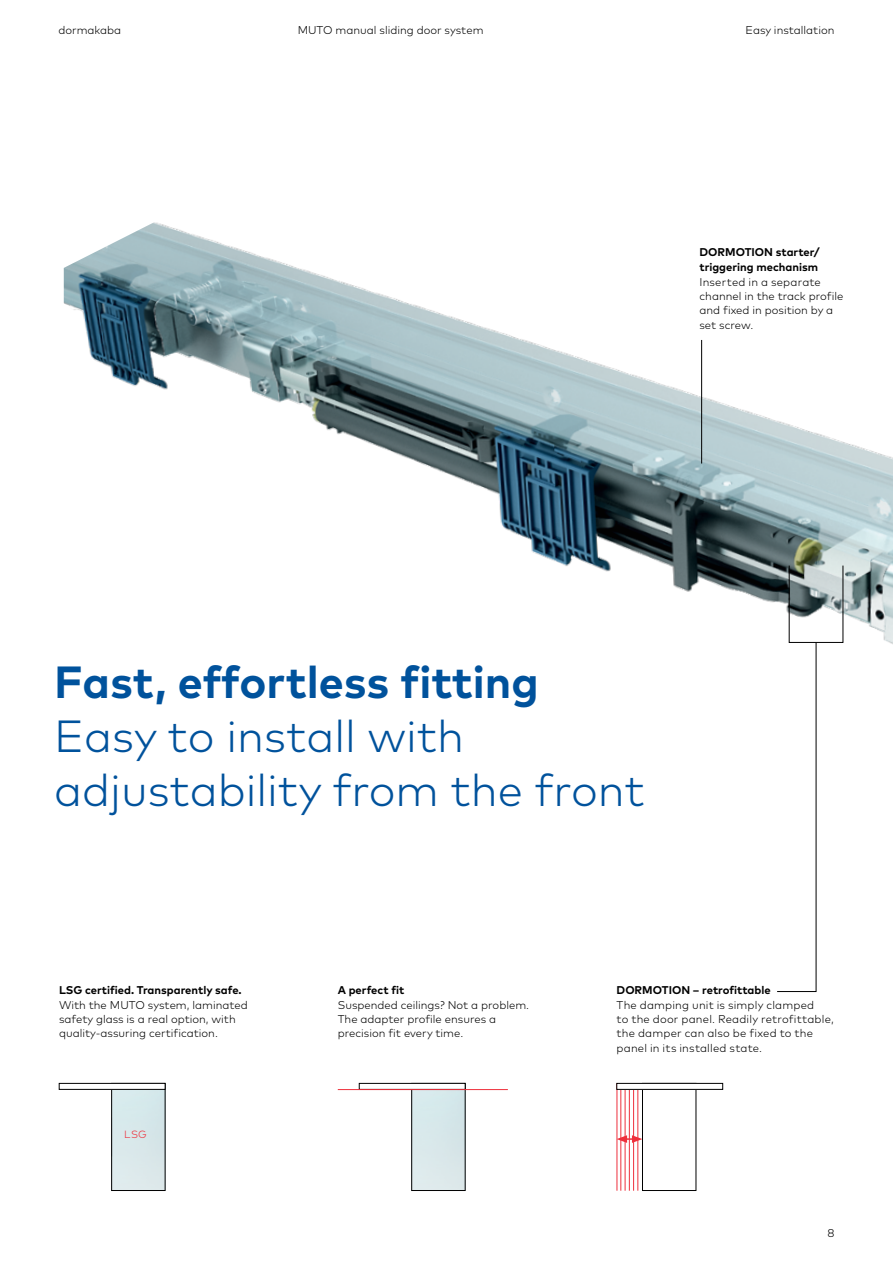
<style>
.page{position:relative;width:893px;height:1263px;background:#fff}
.page>*{position:absolute;margin:0;border:0;box-sizing:border-box;transform-origin:0 0}
.t1{font:300 45px/54px "Mark Pro";color:#00529c}
.t2{font:700 45px "Mark Pro";color:#00529c}
.t3{font:300 11.25px/14.2px "Mark Pro";color:#000}
.t4{font:700 11.25px/15px "Mark Pro";color:#000}
.t5{font:300 10.5px "Mark Pro";color:#ee303c}
</style>
<div class="page">
<img style="left:64px;top:222px;width:829px;height:422px">
<hr style="left:701px;top:340px;width:1px;height:123px;background:#000">
<svg style="left:776px;top:642px;width:41px;height:350px"></svg>
<div style="left:789px;top:565px;width:54px;height:78px;border:1px solid #000"></div>
<div style="left:113px;top:1089px;width:50px;height:100px;background:#d8e9eb"></div>
<div style="left:111px;top:1083px;width:54px;height:108px;border:1px solid #000"></div>
<div style="left:59px;top:1083px;width:106px;height:6px;background:#fff"></div>
<div style="left:59px;top:1083px;width:106px;height:6px;border:1px solid #000"></div>
<hr style="left:617px;top:1083px;width:1px;height:108px;background:#ee303c">
<hr style="left:621px;top:1083px;width:1px;height:108px;background:#ee303c">
<hr style="left:625px;top:1083px;width:1px;height:108px;background:#ee303c">
<hr style="left:629px;top:1083px;width:1px;height:108px;background:#ee303c">
<hr style="left:633px;top:1083px;width:1px;height:108px;background:#ee303c">
<hr style="left:638px;top:1083px;width:1px;height:108px;background:#ee303c">
<svg style="left:617px;top:1135px;width:25px;height:8px"></svg>
<div style="left:642px;top:1083px;width:54px;height:108px;border:1px solid #000"></div>
<div style="left:617px;top:1083px;width:106px;height:6px;background:#fff"></div>
<div style="left:617px;top:1083px;width:106px;height:6px;border:1px solid #000"></div>
<div style="left:411px;top:1083px;width:54px;height:108px;border:1px solid #000"></div>
<div style="left:359px;top:1083px;width:106px;height:6px;background:#fff"></div>
<div style="left:359px;top:1083px;width:106px;height:6px;border:1px solid #000"></div>
<hr style="left:338px;top:1089px;width:170px;height:1px;background:#ee303c">
<p class="t3" style="left:58px;top:22px;width:64px">dormakaba</p>
<p class="t3" style="left:298px;top:22px;width:187px">MUTO manual sliding door system</p>
<p class="t3" style="left:745px;top:22px;width:90px">Easy installation</p>
<p class="t4" style="left:699px;top:244px;width:122px">DORMOTION starter/ triggering mechanism</p>
<p class="t3" style="left:699px;top:274px;width:145px">Inserted in a separate channel in the track profile and fixed in position by a set screw.</p>
<h1 class="t2" style="left:54px;top:647px;width:486px">Fast, effortless fitting</h1>
<h1 class="t1" style="left:54px;top:705px;width:592px">Easy to install with adjustability from the front</h1>
<p class="t4" style="left:59px;top:982px;width:184px">LSG certified. Transparently safe.</p>
<p class="t3" style="left:59px;top:997px;width:190px">With the MUTO system, laminated safety glass is a real option, with quality-assuring certification.</p>
<p class="t5" style="left:124px;top:1127px;width:24px">LSG</p>
<p class="t4" style="left:338px;top:982px;width:68px">A perfect fit</p>
<p class="t3" style="left:338px;top:997px;width:193px">Suspended ceilings? Not a problem.<br>The adapter profile ensures a precision fit every time.</p>
<p class="t4" style="left:617px;top:982px;width:156px">DORMOTION – retrofittable</p>
<p class="t3" style="left:617px;top:997px;width:219px">The damping unit is simply clamped<br>to the door panel. Readily retrofittable, the damper can also be fixed to the panel in its installed state.</p>
<p class="t3" style="left:827px;top:1225px;width:9px">8</p>
</div>
